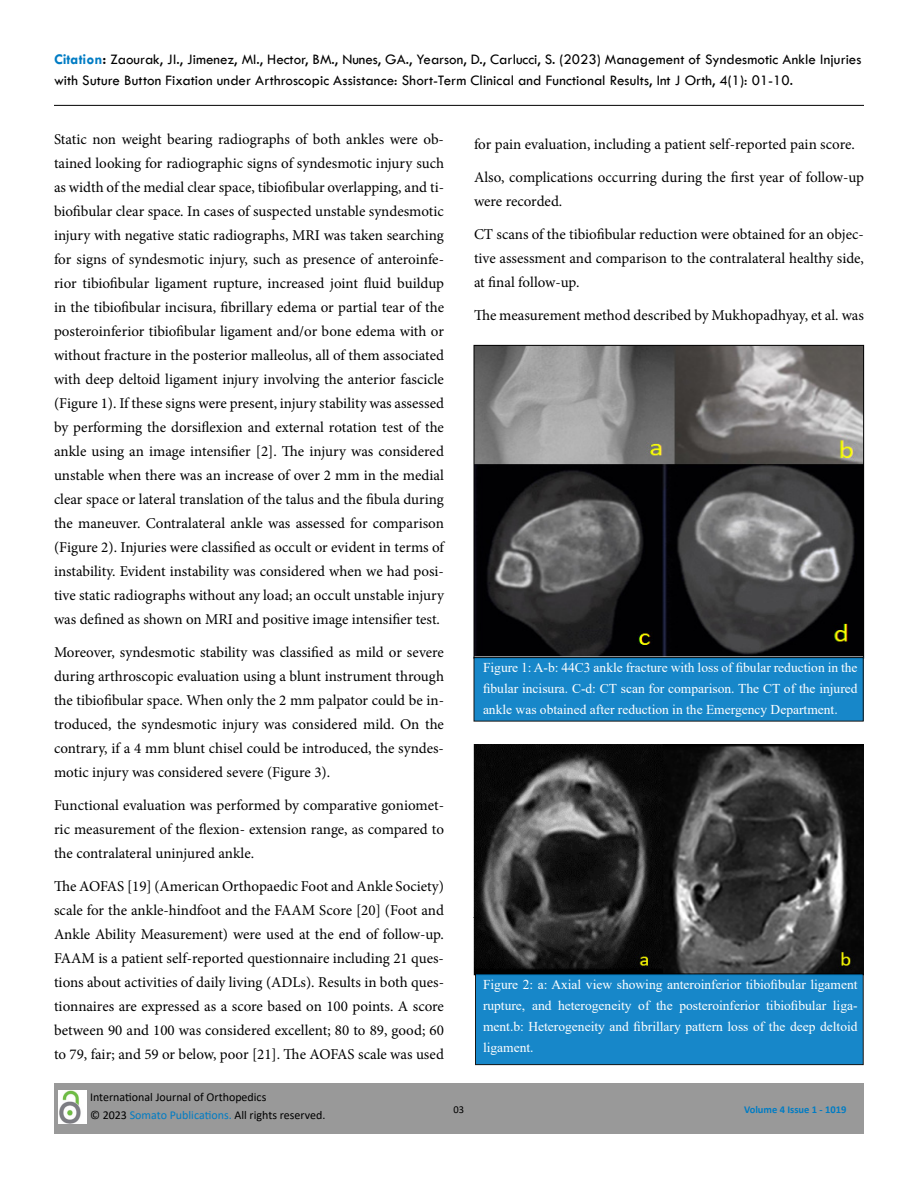
<style>
.page{position:relative;width:918px;height:1188px;background:#fff}
.page>*{position:absolute;margin:0;border:0;box-sizing:border-box;transform-origin:0 0}
.t1{font:15px/24px "Minion Pro";color:#000;text-align:justify}
.t2{font:15px/21px "Tw Cen";color:#000}
.t3{font:13.5px/21px "Times New Roman";color:#fff;text-align:justify}
.t4{font:12px/18px "Calibri";color:#000}
.t5{font:700 10.5px "Calibri";color:#007cc4}
.t6{font:10.5px "Calibri";color:#000}
.s1{font-weight:700;color:#007cc4}
.s2{font-weight:700}
.s3{color:#007cc4}
</style>
<div class="page">
<hr style="left:54px;top:105px;width:810px;height:1px;background:#000">
<div style="left:54px;top:1083px;width:810px;height:51px;background:#999"></div>
<img style="left:58px;top:1090px;width:29px;height:33px">
<img style="left:476px;top:347px;width:386px;height:309px">
<img style="left:474px;top:744px;width:390px;height:232px">
<div style="left:474px;top:657px;width:389px;height:64px;background:#1787c9"></div>
<div style="left:474px;top:657px;width:390px;height:65px;border:1px solid #000"></div>
<div style="left:476px;top:974px;width:387px;height:91px;background:#1787c9"></div>
<div style="left:475px;top:974px;width:389px;height:91px;border:1px solid #000"></div>
<p class="t2" style="left:54px;top:49px;width:809px"><span class="s1">Citation</span><span class="s2">:</span> Zaourak, JI., Jimenez, MI., Hector, BM., Nunes, GA., Yearson, D., Carlucci, S. (2023) Management of Syndesmotic Ankle Injuries with Suture Button Fixation under Arthroscopic Assistance: Short-Term Clinical and Functional Results, Int J Orth, 4(1): 01-10.</p>
<p class="t1" style="left:54px;top:128px;width:392px">Static non weight bearing radiographs of both ankles were ob&shy;tained looking for radiographic signs of syndesmotic injury such as width of the medial clear space, tibiofibular overlapping, and ti&shy;biofibular clear space. In cases of suspected unstable syndesmotic injury with negative static radiographs, MRI was taken searching for signs of syndesmotic injury, such as presence of anteroinfe&shy;rior tibiofibular ligament rupture, increased joint fluid buildup in the tibiofibular incisura, fibrillary edema or partial tear of the posteroinferior tibiofibular ligament and/or bone edema with or without fracture in the posterior malleolus, all of them associated with deep deltoid ligament injury involving the anterior fascicle (Figure 1). If these signs were present, injury stability was assessed by performing the dorsiflexion and external rotation test of the ankle using an image intensifier [2]. The injury was considered unstable when there was an increase of over 2 mm in the medial clear space or lateral translation of the talus and the fibula during the maneuver. Contralateral ankle was assessed for comparison (Figure 2). Injuries were classified as occult or evident in terms of instability. Evident instability was considered when we had posi&shy;tive static radiographs without any load; an occult unstable injury was defined as shown on MRI and positive image intensifier test.</p>
<p class="t1" style="left:54px;top:641px;width:392px">Moreover, syndesmotic stability was classified as mild or severe during arthroscopic evaluation using a blunt instrument through the tibiofibular space. When only the 2 mm palpator could be in&shy;troduced, the syndesmotic injury was considered mild. On the contrary, if a 4 mm blunt chisel could be introduced, the syndes&shy;motic injury was considered severe (Figure 3).</p>
<p class="t1" style="left:54px;top:794px;width:392px">Functional evaluation was performed by comparative goniomet&shy;ric measurement of the flexion- extension range, as compared to the contralateral uninjured ankle.</p>
<p class="t1" style="left:54px;top:875px;width:392px">The AOFAS [19] (American Orthopaedic Foot and Ankle Society) scale for the ankle-hindfoot and the FAAM Score [20] (Foot and Ankle Ability Measurement) were used at the end of follow-up.<br>FAAM is a patient self-reported questionnaire including 21 ques&shy;tions about activities of daily living (ADLs). Results in both ques&shy;tionnaires are expressed as a score based on 100 points. A score between 90 and 100 was considered excellent; 80 to 89, good; 60 to 79, fair; and 59 or below, poor [21]. The AOFAS scale was used</p>
<p class="t1" style="left:474px;top:132px;width:382px">for pain evaluation, including a patient self-reported pain score.</p>
<p class="t1" style="left:474px;top:165px;width:392px">Also, complications occurring during the first year of follow-up were recorded.</p>
<p class="t1" style="left:474px;top:222px;width:392px">CT scans of the tibiofibular reduction were obtained for an objec&shy;tive assessment and comparison to the contralateral healthy side, at final follow-up.</p>
<p class="t1" style="left:474px;top:303px;width:391px">The measurement method described by Mukhopadhyay, et al. was</p>
<p class="t3" style="left:483px;top:657px;width:376px">Figure 1: A-b: 44C3 ankle fracture with loss of fibular reduction in the fibular incisura. C-d: CT scan for comparison. The CT of the injured ankle was obtained after reduction in the Emergency Department.</p>
<p class="t3" style="left:483px;top:973px;width:376px">Figure 2: a: Axial view showing anteroinferior tibiofibular ligament rupture, and heterogeneity of the posteroinferior tibiofibular liga&shy;ment.b: Heterogeneity and fibrillary pattern loss of the deep deltoid ligament.</p>
<p class="t4" style="left:90px;top:1088px;width:237px">International Journal of Orthopedics<br>© 2023 <span class="s3">Somato Publications.</span> All rights reserved.</p>
<p class="t6" style="left:453px;top:1103px;width:12px">03</p>
<p class="t5" style="left:744px;top:1102px;width:104px">Volume 4 Issue 1 - 1019</p>
</div>
